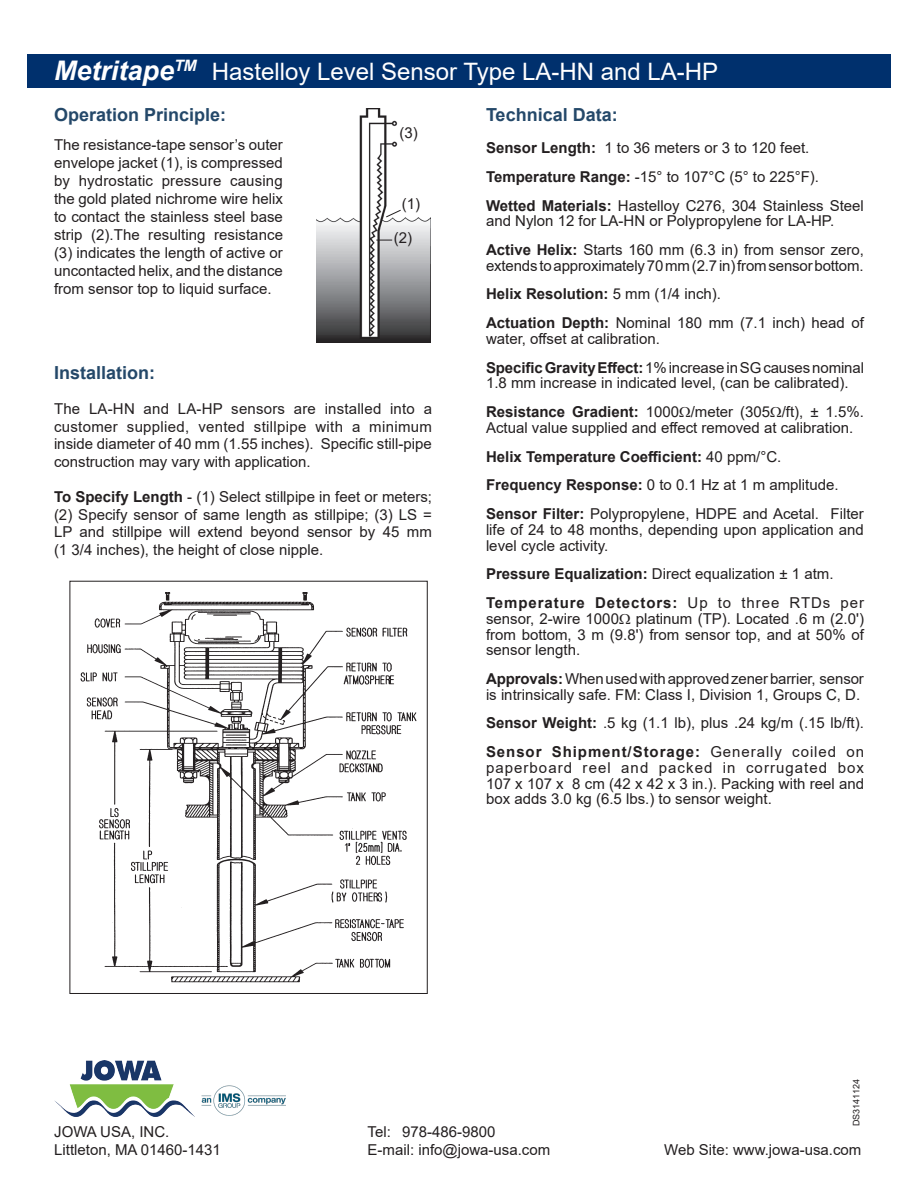
<style>
.page{position:relative;width:918px;height:1188px;background:#fff}
.page>*{position:absolute;margin:0;border:0;box-sizing:border-box;transform-origin:0 0}
.t1{font:24px "Arial";color:#fff}
.t2{font:700 18px "Arial";color:#244869}
.t3{font:15px/15.8px "Arial";color:#231f20;text-align:justify}
.t4{font:700 15px "Arial";color:#231f20}
.t5{font:9px "Arial";color:#231f20}
.s1{font-weight:700;font-style:italic;font-size:27px}
.s2{font-weight:700}
.s3{font-weight:400}
</style>
<div class="page">
<div style="left:27px;top:55px;width:864px;height:33px;background:#00306d"></div>
<img style="left:81px;top:592px;width:335px;height:390px">
<img style="left:316px;top:108px;width:115px;height:235px">
<svg style="left:385px;top:209px;width:17px;height:9px"></svg>
<svg style="left:376px;top:240px;width:16px;height:1px"></svg>
<img style="left:54px;top:1060px;width:141px;height:57px">
<img style="left:201px;top:1085px;width:84px;height:31px">
<p class="t1" style="left:54px;top:55px;width:666px"><span class="s1">Metritape</span><sup>TM</sup> Hastelloy Level Sensor Type LA-HN and LA-HP</p>
<p class="t2" style="left:54px;top:102px;width:174px">Operation Principle:</p>
<p class="t3" style="left:54px;top:136px;width:231px;line-height:18px">The resistance-tape sensor’s outer envelope jacket (1), is compressed by hydrostatic pressure causing the gold plated nichrome wire helix to contact the stainless steel base strip (2).The resulting resistance (3) indicates the length of active or uncontacted helix, and the distance from sensor top to liquid surface.</p>
<p class="t3" style="left:399px;top:125px;width:20px">(3)</p>
<p class="t3" style="left:402px;top:196px;width:20px">(1)</p>
<p class="t3" style="left:394px;top:230px;width:20px">(2)</p>
<p class="t2" style="left:54px;top:360px;width:103px">Installation:</p>
<p class="t3" style="left:54px;top:400px;width:380px;line-height:17.5px">The LA-HN and LA-HP sensors are installed into a customer supplied, vented stillpipe with a minimum inside diameter of 40 mm (1.55 inches). Specific still-pipe construction may vary with application.</p>
<p class="t3" style="left:54px;top:488px;width:380px;line-height:17.7px"><span class="s2">To Specify Length</span> - (1) Select stillpipe in feet or meters; (2) Specify sensor of same length as stillpipe; (3) LS = LP and stillpipe will extend beyond sensor by 45 mm (1 3/4 inches), the height of close nipple.</p>
<p class="t2" style="left:486px;top:102px;width:133px">Technical Data:</p>
<p class="t3" style="left:486px;top:140px;width:325px"><span class="s2">Sensor Length:</span> 1 to 36 meters or 3 to 120 feet.</p>
<p class="t3" style="left:486px;top:169px;width:335px"><span class="s2">Temperature Range:</span> -15° to 107°C (5° to 225°F).</p>
<p class="t3" style="left:486px;top:197px;width:379px"><span class="s2">Wetted Materials:</span> Hastelloy C276, 304 Stainless Steel and Nylon 12 for LA-HN or Polypropylene for LA-HP.</p>
<p class="t3" style="left:486px;top:242px;width:380px"><span class="s2">Active Helix:</span> Starts 160 mm (6.3 in) from sensor zero, extends to approximately 70 mm (2.7 in) from sensor bottom.</p>
<p class="t4" style="left:486px;top:284px;width:237px">Helix Resolution: <span class="s3">5 mm (1/4 inch).</span></p>
<p class="t3" style="left:486px;top:315px;width:379px"><span class="s2">Actuation Depth:</span> Nominal 180 mm (7.1 inch) head of water, offset at calibration.</p>
<p class="t3" style="left:486px;top:359px;width:380px"><span class="s2">Specific Gravity Effect:</span> 1% increase in SG causes nominal<br>1.8 mm increase in indicated level, (can be calibrated).</p>
<p class="t3" style="left:486px;top:404px;width:379px"><span class="s2">Resistance Gradient:</span> 1000 /meter (305 /ft), ± 1.5%.<br>Actual value supplied and effect removed at calibration.</p>
<p class="t4" style="left:486px;top:446px;width:297px">Helix Temperature Coefficient: <span class="s3">40 ppm/°C.</span></p>
<p class="t3" style="left:486px;top:477px;width:354px"><span class="s2">Frequency Response:</span> 0 to 0.1 Hz at 1 m amplitude.</p>
<p class="t3" style="left:486px;top:506px;width:380px"><span class="s2">Sensor Filter:</span> Polypropylene, HDPE and Acetal. Filter life of 24 to 48 months, depending upon application and level cycle activity.</p>
<p class="t3" style="left:486px;top:566px;width:349px"><span class="s2">Pressure Equalization:</span> Direct equalization ± 1 atm.</p>
<p class="t3" style="left:486px;top:595px;width:380px"><span class="s2">Temperature Detectors:</span> Up to three RTDs per sensor, 2-wire 1000 platinum (TP). Located .6 m (2.0') from bottom, 3 m (9.8') from sensor top, and at 50% of sensor length.</p>
<p class="t3" style="left:486px;top:671px;width:379px"><span class="s2">Approvals:</span> When used with approved zener barrier, sensor is intrinsically safe. FM: Class I, Division 1, Groups C, D.</p>
<p class="t3" style="left:486px;top:715px;width:379px"><span class="s2">Sensor Weight:</span> .5 kg (1.1 lb), plus .24 kg/m (.15 lb/ft).</p>
<p class="t3" style="left:486px;top:744px;width:380px"><span class="s2">Sensor Shipment/Storage:</span> Generally coiled on paperboard reel and packed in corrugated box 107 x 107 x 8 cm (42 x 42 x 3 in.). Packing with reel and box adds 3.0 kg (6.5 lbs.) to sensor weight.</p>
<p class="t3" style="left:54px;top:1124px;width:117px">JOWA USA, INC.</p>
<p class="t3" style="left:54px;top:1142px;width:168px">Littleton, MA 01460-1431</p>
<p class="t5" style="left:850px;top:1126px;width:48px;rotate:-90deg">DS3141124</p>
<p class="t3" style="left:368px;top:1124px;width:129px">Tel: 978-486-9800</p>
<p class="t3" style="left:368px;top:1142px;width:184px">E-mail: info@jowa-usa.com</p>
<p class="t3" style="left:664px;top:1142px;width:199px">Web Site: www.jowa-usa.com</p>
</div>
